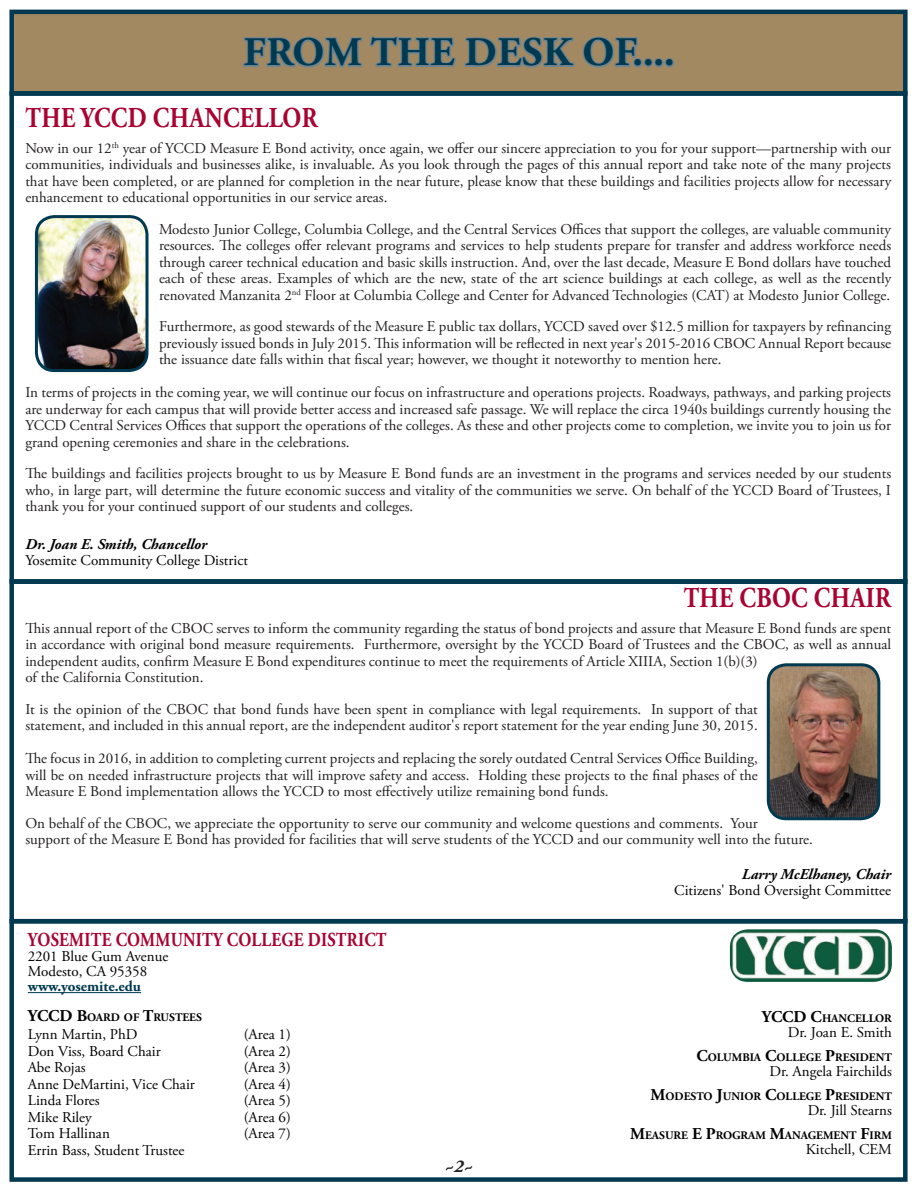
<style>
.page{position:relative;width:918px;height:1188px;background:#fff}
.page>*{position:absolute;margin:0;border:0;box-sizing:border-box;transform-origin:0 0}
.t1{font:700 40.5px "Adobe Garamond Pro";letter-spacing:.015em;color:#003950}
.t2{font:700 28.8px "Adobe Garamond Pro";letter-spacing:.015em;color:#a90332;scale:.83 1}
.t3{font:700 19.8px "Adobe Garamond Pro";letter-spacing:.015em;color:#a90332;scale:.83 1}
.t4{font:italic 700 18px "Adobe Garamond Pro";color:#231f20}
.t5{font:15px/16.5px "Adobe Garamond Pro";color:#231f20;text-align:justify}
.t6{font:15px/15px "Adobe Garamond Pro";color:#000}
.t7{font:italic 700 15px "Adobe Garamond Pro";color:#000}
.t8{font:700 15px "Adobe Garamond Pro";color:#003950}
.t9{font:700 11.55px "Adobe Garamond Pro";color:#000}
.s1{font-size:16.5px}
</style>
<div class="page">
<div style="left:9px;top:10px;width:899px;height:86px;background:#a28962;border:4px solid #003950"></div>
<svg style="left:243px;top:36px;width:332px;height:32px"></svg>
<svg style="left:582px;top:36px;width:56px;height:32px"></svg>
<div style="left:633px;top:58px;width:10px;height:10px;border:3px solid #6f8590;border-radius:50%"></div>
<div style="left:644px;top:58px;width:9px;height:10px;border:3px solid #6f8590;border-radius:50%"></div>
<div style="left:654px;top:58px;width:10px;height:10px;border:3px solid #6f8590;border-radius:50%"></div>
<div style="left:665px;top:58px;width:9px;height:10px;border:3px solid #6f8590;border-radius:50%"></div>
<div style="left:9px;top:919px;width:899px;height:263px;border:4px solid #003950"></div>
<img style="left:36px;top:217px;width:111px;height:154px">
<div style="left:35px;top:215px;width:113px;height:157px;border:3px solid #003950;border-radius:18px"></div>
<hr style="left:28px;top:992px;width:113px;height:1px;background:#003950">
<div style="left:9px;top:91px;width:899px;height:493px;border:4px solid #003950"></div>
<img style="left:730px;top:929px;width:162px;height:53px">
<img style="left:768px;top:665px;width:111px;height:154px">
<div style="left:767px;top:663px;width:113px;height:157px;border:3px solid #003950;border-radius:18px"></div>
<h1 class="t1" style="left:244px;top:29px;width:433px">FROM THE DESK OF....</h1>
<h2 class="t2" style="left:26px;top:101px;width:354px">THE YCCD CHANCELLOR</h2>
<p class="t5" style="left:25px;top:140px;width:867px">Now in our 12<sup>th</sup> year of YCCD Measure E Bond activity, once again, we offer our sincere appreciation to you for your support—partnership with our communities, individuals and businesses alike, is invaluable. As you look through the pages of this annual report and take note of the many projects that have been completed, or are planned for completion in the near future, please know that these buildings and facilities projects allow for necessary enhancement to educational opportunities in our service areas.</p>
<p class="t5" style="left:159px;top:221px;width:734px">Modesto Junior College, Columbia College, and the Central Services Offices that support the colleges, are valuable community resources. The colleges offer relevant programs and services to help students prepare for transfer and address workforce needs through career technical education and basic skills instruction. And, over the last decade, Measure E Bond dollars have touched each of these areas. Examples of which are the new, state of the art science buildings at each college, as well as the recently renovated Manzanita 2<sup>nd</sup> Floor at Columbia College and Center for Advanced Technologies (CAT) at Modesto Junior College.</p>
<p class="t5" style="left:159px;top:319px;width:734px">Furthermore, as good stewards of the Measure E public tax dollars, YCCD saved over $12.5 million for taxpayers by refinancing previously issued bonds in July 2015. This information will be reflected in next year's 2015-2016 CBOC Annual Report because the issuance date falls within that fiscal year; however, we thought it noteworthy to mention here.</p>
<p class="t5" style="left:25px;top:385px;width:867px">In terms of projects in the coming year, we will continue our focus on infrastructure and operations projects. Roadways, pathways, and parking projects are underway for each campus that will provide better access and increased safe passage. We will replace the circa 1940s buildings currently housing the YCCD Central Services Offices that support the operations of the colleges. As these and other projects come to completion, we invite you to join us for grand opening ceremonies and share in the celebrations.</p>
<p class="t5" style="left:25px;top:466px;width:867px">The buildings and facilities projects brought to us by Measure E Bond funds are an investment in the programs and services needed by our students who, in large part, will determine the future economic success and vitality of the communities we serve. On behalf of the YCCD Board of Trustees, I thank you for your continued support of our students and colleges.</p>
<p class="t7" style="left:25px;top:535px;width:183px">Dr. Joan E. Smith, Chancellor</p>
<p class="t6" style="left:25px;top:553px;width:224px">Yosemite Community College District</p>
<h2 class="t2" style="left:684px;top:581px;width:251px">THE CBOC CHAIR</h2>
<p class="t5" style="left:25px;top:620px;width:867px;text-align:left">This annual report of the CBOC serves to inform the community regarding the status of bond projects and assure that Measure E Bond funds are spent in accordance with original bond measure requirements. Furthermore, oversight by the YCCD Board of Trustees and the CBOC, as well as annual independent audits, confirm Measure E Bond expenditures continue to meet the requirements of Article XIIIA, Section 1(b)(3)<br>of the California Constitution.</p>
<p class="t5" style="left:25px;top:701px;width:734px">It is the opinion of the CBOC that bond funds have been spent in compliance with legal requirements. In support of that statement, and included in this annual report, are the independent auditor's report statement for the year ending June 30, 2015.</p>
<p class="t5" style="left:25px;top:751px;width:734px">The focus in 2016, in addition to completing current projects and replacing the sorely outdated Central Services Office Building, will be on needed infrastructure projects that will improve safety and access. Holding these projects to the final phases of the Measure E Bond implementation allows the YCCD to most effectively utilize remaining bond funds.</p>
<p class="t5" style="left:25px;top:815px;width:789px">On behalf of the CBOC, we appreciate the opportunity to serve our community and welcome questions and comments. Your<br>support of the Measure E Bond has provided for facilities that will serve students of the YCCD and our community well into the future.</p>
<p class="t7" style="left:742px;top:865px;width:151px">Larry McElhaney, Chair</p>
<p class="t6" style="left:674px;top:883px;width:218px">Citizens' Bond Oversight Committee</p>
<h3 class="t3" style="left:28px;top:928px;width:434px">YOSEMITE COMMUNITY COLLEGE DISTRICT</h3>
<p class="t6" style="left:28px;top:949px;width:142px">2201 Blue Gum Avenue<br>Modesto, CA 95358</p>
<p class="t8" style="left:28px;top:978px;width:115px">WWW.YOSEMITE.EDU</p>
<p class="t9" style="left:28px;top:1011px;width:176px"><span class="s1">YCCD B</span>OARD OF <span class="s1">T</span>RUSTEES</p>
<p class="t6" style="left:28px;top:1027px;width:111px">Lynn Martin, PhD</p>
<p class="t6" style="left:244px;top:1027px;width:49px">(Area 1)</p>
<p class="t6" style="left:28px;top:1044px;width:134px">Don Viss, Board Chair</p>
<p class="t6" style="left:244px;top:1044px;width:49px">(Area 2)</p>
<p class="t6" style="left:28px;top:1060px;width:59px">Abe Rojas</p>
<p class="t6" style="left:244px;top:1060px;width:49px">(Area 3)</p>
<p class="t6" style="left:28px;top:1077px;width:169px">Anne DeMartini, Vice Chair</p>
<p class="t6" style="left:244px;top:1077px;width:49px">(Area 4)</p>
<p class="t6" style="left:28px;top:1093px;width:73px">Linda Flores</p>
<p class="t6" style="left:244px;top:1093px;width:49px">(Area 5)</p>
<p class="t6" style="left:28px;top:1110px;width:66px">Mike Riley</p>
<p class="t6" style="left:244px;top:1110px;width:49px">(Area 6)</p>
<p class="t6" style="left:28px;top:1126px;width:84px">Tom Hallinan</p>
<p class="t6" style="left:244px;top:1126px;width:49px">(Area 7)</p>
<p class="t6" style="left:28px;top:1143px;width:158px">Errin Bass, Student Trustee</p>
<p class="t4" style="left:445px;top:1156px;width:30px">~2~</p>
<p class="t9" style="left:762px;top:1012px;width:132px"><span class="s1">YCCD C</span>HANCELLOR</p>
<p class="t6" style="left:788px;top:1025px;width:106px">Dr. Joan E. Smith</p>
<p class="t9" style="left:696px;top:1051px;width:197px"><span class="s1">C</span>OLUMBIA <span class="s1">C</span>OLLEGE <span class="s1">P</span>RESIDENT</p>
<p class="t6" style="left:770px;top:1064px;width:124px">Dr. Angela Fairchilds</p>
<p class="t9" style="left:651px;top:1090px;width:243px"><span class="s1">M</span>ODESTO <span class="s1">J</span>UNIOR <span class="s1">C</span>OLLEGE <span class="s1">P</span>RESIDENT</p>
<p class="t6" style="left:808px;top:1103px;width:86px">Dr. Jill Stearns</p>
<p class="t9" style="left:630px;top:1129px;width:263px"><span class="s1">M</span>EASURE <span class="s1">E P</span>ROGRAM <span class="s1">M</span>ANAGEMENT <span class="s1">F</span>IRM</p>
<p class="t6" style="left:806px;top:1142px;width:88px">Kitchell, CEM</p>
</div>
